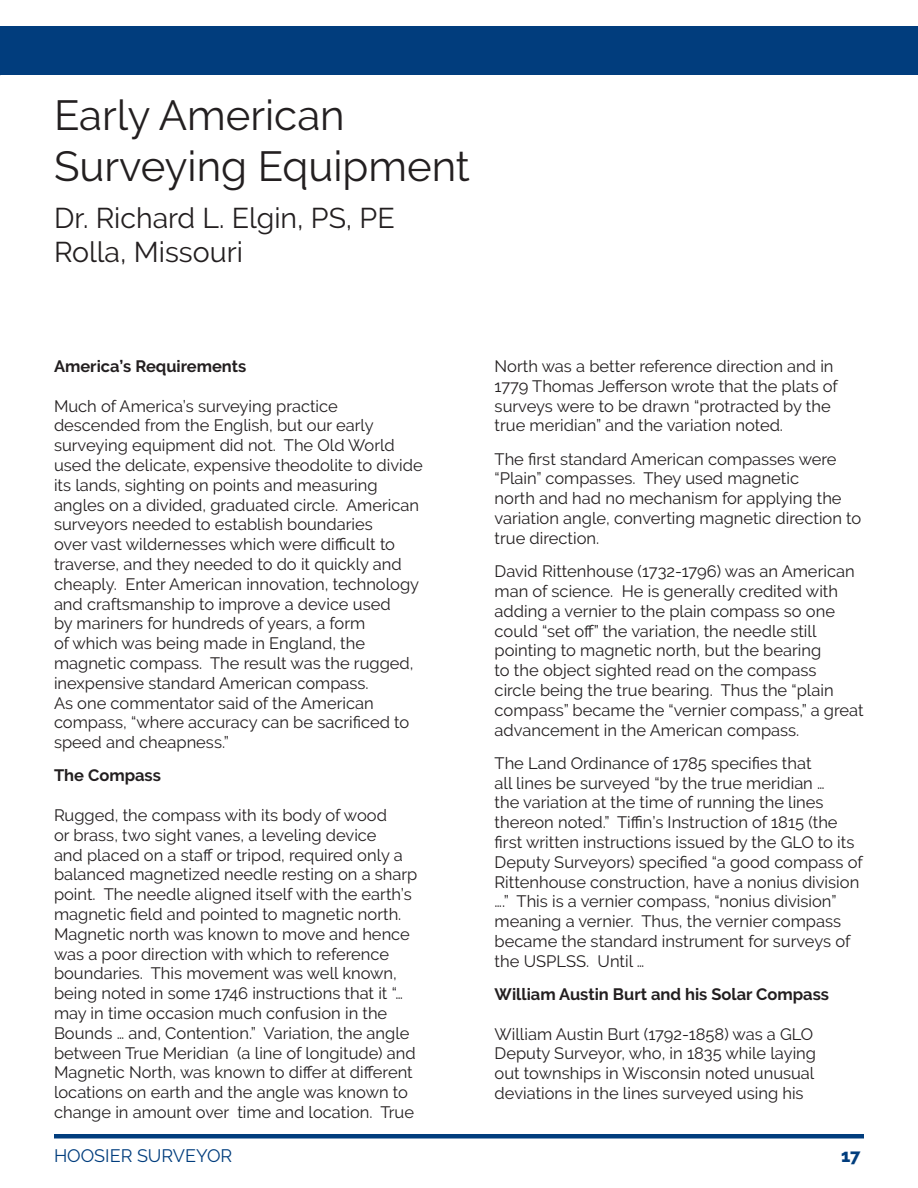
<style>
.page{position:relative;width:918px;height:1188px;background:#fff}
.page>*{position:absolute;margin:0;border:0;box-sizing:border-box;transform-origin:0 0}
.t1{font:42px "Raleway";color:#231f20}
.t2{font:28.5px "Raleway";color:#231f20}
.t3{font:18px "Raleway";color:#013d7d}
.t4{font:800 18px "Raleway";color:#013d7d}
.t5{font:16.5px/19.8px "Raleway";color:#231f20}
.t6{font:700 16.5px "Raleway";color:#231f20}
</style>
<div class="page">
<hr style="left:54px;top:1134px;width:810px;height:4px;background:#013d7d">
<div style="left:0;top:26px;width:918px;height:48px;background:#013d7d"></div>
<p class="t1" style="left:54px;top:91px;width:292px">Early American</p>
<p class="t1" style="left:54px;top:142px;width:418px">Surveying Equipment</p>
<p class="t2" style="left:54px;top:201px;width:342px">Dr. Richard L. Elgin, PS, PE</p>
<p class="t2" style="left:54px;top:235px;width:190px">Rolla, Missouri</p>
<p class="t6" style="left:54px;top:357px;width:194px">America’s Requirements</p>
<p class="t5" style="left:54px;top:396px;width:370px">Much of America’s surveying practice descended from the English, but our early surveying equipment did not. The Old World used the delicate, expensive theodolite to divide its lands, sighting on points and measuring angles on a divided, graduated circle. American surveyors needed to establish boundaries<br>over vast wildernesses which were difficult to traverse, and they needed to do it quickly and cheaply. Enter American innovation, technology and craftsmanship to improve a device used<br>by mariners for hundreds of years, a form<br>of which was being made in England, the magnetic compass. The result was the rugged, inexpensive standard American compass.<br>As one commentator said of the American compass, “where accuracy can be sacrificed to speed and cheapness.”</p>
<p class="t6" style="left:54px;top:766px;width:109px">The Compass</p>
<p class="t5" style="left:54px;top:805px;width:365px">Rugged, the compass with its body of wood<br>or brass, two sight vanes, a leveling device<br>and placed on a staff or tripod, required only a balanced magnetized needle resting on a sharp point. The needle aligned itself with the earth’s magnetic field and pointed to magnetic north.<br>Magnetic north was known to move and hence was a poor direction with which to reference boundaries. This movement was well known, being noted in some 1746 instructions that it “… may in time occasion much confusion in the Bounds … and, Contention.” Variation, the angle between True Meridian (a line of longitude) and Magnetic North, was known to differ at different locations on earth and the angle was known to change in amount over time and location. True</p>
<p class="t5" style="left:495px;top:356px;width:345px">North was a better reference direction and in 1779 Thomas Jefferson wrote that the plats of surveys were to be drawn “protracted by the true meridian” and the variation noted.</p>
<p class="t5" style="left:495px;top:449px;width:368px">The first standard American compasses were “Plain” compasses. They used magnetic<br>north and had no mechanism for applying the variation angle, converting magnetic direction to true direction.</p>
<p class="t5" style="left:495px;top:561px;width:371px">David Rittenhouse (1732-1796) was an American man of science. He is generally credited with adding a vernier to the plain compass so one could “set off” the variation, the needle still pointing to magnetic north, but the bearing<br>to the object sighted read on the compass<br>circle being the true bearing. Thus the “plain compass” became the “vernier compass,” a great advancement in the American compass.</p>
<p class="t5" style="left:495px;top:753px;width:370px">The Land Ordinance of 1785 specifies that<br>all lines be surveyed “by the true meridian …<br>the variation at the time of running the lines thereon noted.” Tiffin’s Instruction of 1815 (the first written instructions issued by the GLO to its Deputy Surveyors) specified “a good compass of Rittenhouse construction, have a nonius division ….” This is a vernier compass, “nonius division” meaning a vernier. Thus, the vernier compass became the standard instrument for surveys of the USPLSS. Until …</p>
<p class="t6" style="left:495px;top:985px;width:336px">William Austin Burt and his Solar Compass</p>
<p class="t5" style="left:495px;top:1024px;width:323px">William Austin Burt (1792-1858) was a GLO Deputy Surveyor, who, in 1835 while laying out townships in Wisconsin noted unusual deviations in the lines surveyed using his</p>
<p class="t3" style="left:54px;top:1145px;width:180px">HOOSIER SURVEYOR</p>
<p class="t4" style="left:841px;top:1145px;width:21px">17</p>
</div>
